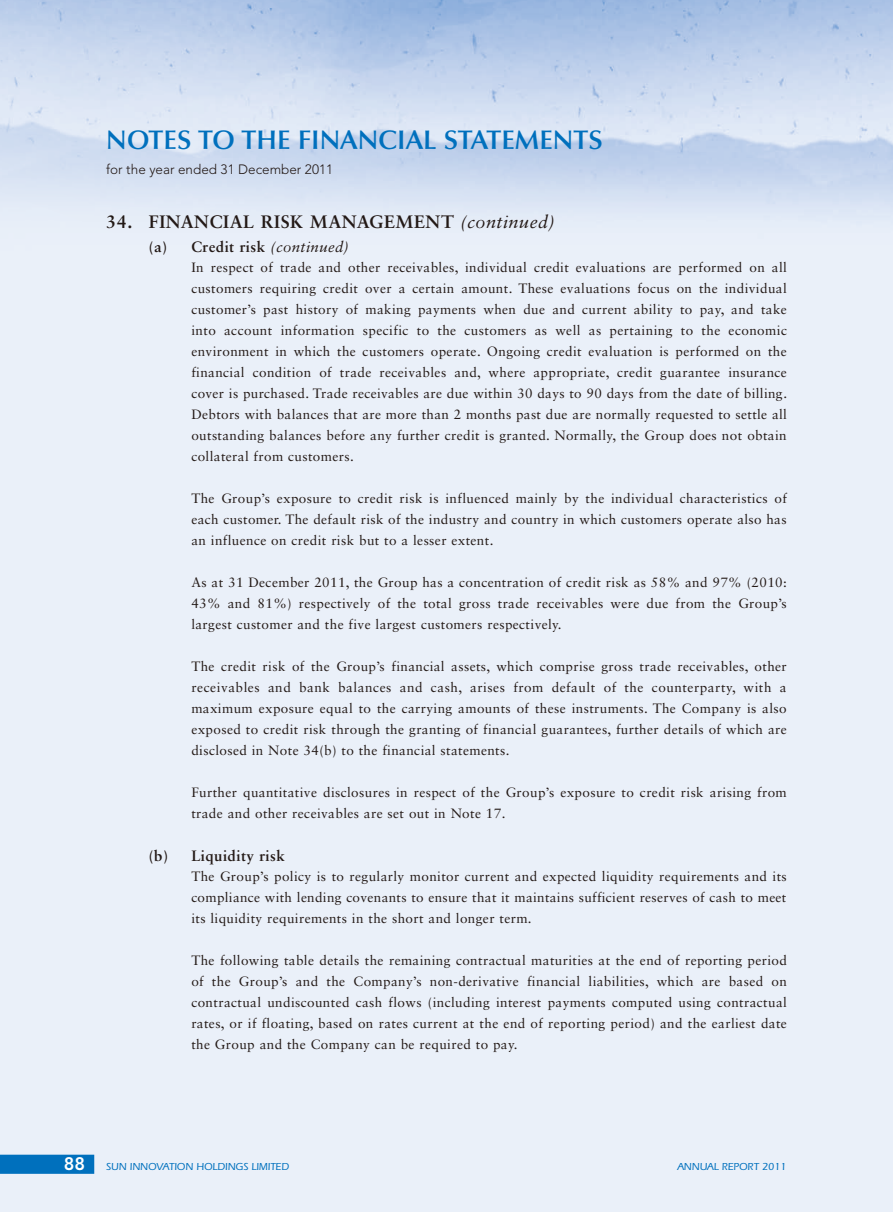
<style>
.page{position:relative;width:893px;height:1212px;background:#eaf0f9}
.page>*{position:absolute;margin:0;border:0;box-sizing:border-box;transform-origin:0 0}
.t1{font:600 27px "Optima LT Std";color:#0070bd}
.t2{font:700 18px "Sabon LT Std";letter-spacing:.03em;color:#231916}
.t3{font:700 15px "Sabon LT Std";letter-spacing:.03em;color:#231916}
.t4{font:13.5px/21px "Sabon LT Std";letter-spacing:.03em;color:#231916;text-align:justify}
.t5{font:300 13.5px "Avenir LT Std";color:#231916}
.t6{font:500 10.5px "ITC Eras Std";color:#0070bd}
.s1{font-weight:400;font-style:italic}
.s2{font-family:"Avenir LT Std";font-weight:800;font-size:18px;color:#fff}
</style>
<div class="page">
<img style="left:0;top:0;width:893px;height:217px">
<div style="left:0;top:1155px;width:94px;height:19px;background:#0070bd"></div>
<h1 class="t1" style="left:106px;top:124px;width:498px">NOTES TO THE FINANCIAL STATEMENTS</h1>
<p class="t5" style="left:106px;top:162px;width:228px">for the year ended 31 December 2011</p>
<h2 class="t2" style="left:106px;top:210px;width:450px">34. FINANCIAL RISK MANAGEMENT <span class="s1">(continued)</span></h2>
<p class="t3" style="left:149px;top:238px;width:202px">(a) Credit risk <span class="s1">(continued)</span></p>
<p class="t4" style="left:191px;top:256px;width:597px;text-align:left">In respect of trade and other receivables, individual credit evaluations are performed on all customers requiring credit over a certain amount. These evaluations focus on the individual customer’s past history of making payments when due and current ability to pay, and take into account information specific to the customers as well as pertaining to the economic environment in which the customers operate. Ongoing credit evaluation is performed on the financial condition of trade receivables and, where appropriate, credit guarantee insurance cover is purchased. Trade receivables are due within 30 days to 90 days from the date of billing.<br>Debtors with balances that are more than 2 months past due are normally requested to settle all outstanding balances before any further credit is granted. Normally, the Group does not obtain collateral from customers.</p>
<p class="t4" style="left:191px;top:488px;width:597px">The Group’s exposure to credit risk is influenced mainly by the individual characteristics of each customer. The default risk of the industry and country in which customers operate also has an influence on credit risk but to a lesser extent.</p>
<p class="t4" style="left:191px;top:572px;width:597px">As at 31 December 2011, the Group has a concentration of credit risk as 58% and 97% (2010:<br>43% and 81%) respectively of the total gross trade receivables were due from the Group’s largest customer and the five largest customers respectively.</p>
<p class="t4" style="left:191px;top:656px;width:597px">The credit risk of the Group’s financial assets, which comprise gross trade receivables, other receivables and bank balances and cash, arises from default of the counterparty, with a maximum exposure equal to the carrying amounts of these instruments. The Company is also exposed to credit risk through the granting of financial guarantees, further details of which are disclosed in Note 34(b) to the financial statements.</p>
<p class="t4" style="left:191px;top:782px;width:597px">Further quantitative disclosures in respect of the Group’s exposure to credit risk arising from trade and other receivables are set out in Note 17.</p>
<p class="t3" style="left:149px;top:847px;width:137px">(b) Liquidity risk</p>
<p class="t4" style="left:191px;top:865px;width:597px">The Group’s policy is to regularly monitor current and expected liquidity requirements and its compliance with lending covenants to ensure that it maintains sufficient reserves of cash to meet its liquidity requirements in the short and longer term.</p>
<p class="t4" style="left:191px;top:949px;width:597px">The following table details the remaining contractual maturities at the end of reporting period of the Group’s and the Company’s non-derivative financial liabilities, which are based on contractual undiscounted cash flows (including interest payments computed using contractual rates, or if floating, based on rates current at the end of reporting period) and the earliest date the Group and the Company can be required to pay.</p>
<p class="t6" style="left:64px;top:1160px;width:226px"><span class="s2">88</span> SUN INNOVATION HOLDINGS LIMITED</p>
<p class="t6" style="left:677px;top:1160px;width:111px">ANNUAL REPORT 2011</p>
</div>
